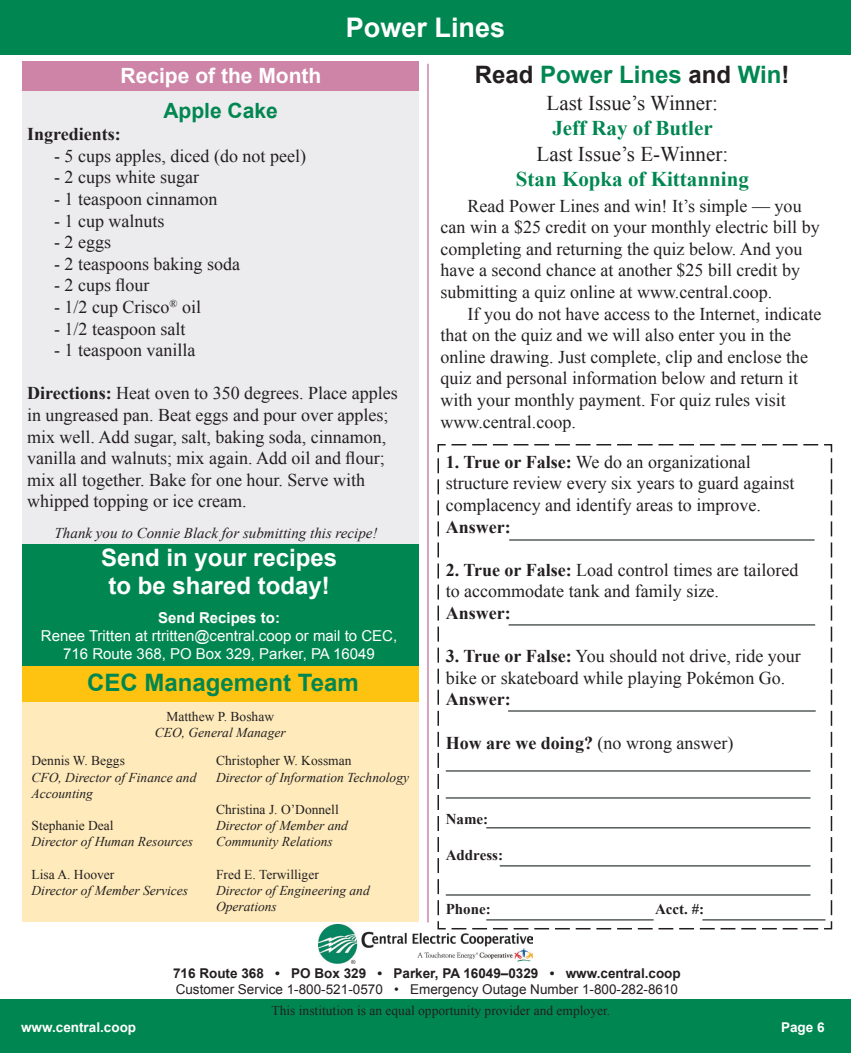
<style>
.page{position:relative;width:851px;height:1053px;background:#fff}
.page>*{position:absolute;margin:0;border:0;box-sizing:border-box;transform-origin:0 0}
.t1{font:700 27px "Arial";color:#fff}
.t2{font:700 24px "Arial";color:#008751}
.t3{font:700 24px "Arial";color:#fff}
.t4{font:21px "Times New Roman";color:#231f20}
.t5{font:700 21px "Times New Roman";color:#008751}
.t6{font:700 21px "Arial";color:#fff}
.t7{font:700 21px "Arial";color:#008751}
.t8{font:18px/21.6px "Times New Roman";color:#231f20}
.t9{font:700 18px "Times New Roman";color:#231f20}
.t10{font:15px "Arial";color:#fff}
.t11{font:italic 15px "Times New Roman";color:#231f20}
.t12{font:700 15px "Times New Roman";color:#231f20}
.t13{font:700 15px "Arial";color:#fff}
.t14{font:italic 13.5px/16.2px "Times New Roman";color:#231f20}
.t15{font:13.5px "Times New Roman";color:#231f20}
.t16{font:13.5px "Arial";color:#231f20}
.t17{font:700 13.5px "Arial";color:#231f20}
.t18{font:700 13.5px "Arial";color:#fff}
.s1{font-weight:700}
.s2{color:#231f20}
</style>
<div class="page">
<div style="left:22px;top:89px;width:396px;height:599px;background:#ecebed"></div>
<div style="left:0;top:0;width:850px;height:55px;background:#008751"></div>
<div style="left:0;top:1000px;width:850px;height:53px;background:#008751"></div>
<hr style="left:427px;top:64px;width:1px;height:858px;background:#cd84a7">
<img style="left:318px;top:924px;width:214px;height:39px">
<svg style="left:436px;top:444px;width:396px;height:486px"></svg>
<hr style="left:702px;top:920px;width:123px;height:1px;background:#000a0a">
<hr style="left:509px;top:540px;width:305px;height:1px;background:#000a0a">
<hr style="left:508px;top:625px;width:307px;height:1px;background:#000a0a">
<hr style="left:508px;top:711px;width:307px;height:1px;background:#000a0a">
<hr style="left:446px;top:771px;width:364px;height:1px;background:#000a0a">
<hr style="left:486px;top:828px;width:324px;height:1px;background:#000a0a">
<hr style="left:486px;top:920px;width:167px;height:1px;background:#000a0a">
<hr style="left:446px;top:798px;width:364px;height:1px;background:#000a0a">
<hr style="left:446px;top:895px;width:364px;height:1px;background:#000a0a">
<hr style="left:500px;top:866px;width:310px;height:1px;background:#000a0a">
<div style="left:22px;top:684px;width:396px;height:238px;background:#feeaba"></div>
<div style="left:22px;top:662px;width:396px;height:40px;background:#fec210"></div>
<div style="left:22px;top:62px;width:396px;height:29px;background:#cd84a7"></div>
<div style="left:22px;top:544px;width:396px;height:121px;background:#008751"></div>
<p class="t1" style="left:346px;top:9px;width:161px">Power Lines</p>
<p class="t6" style="left:121px;top:61px;width:202px">Recipe of the Month</p>
<p class="t7" style="left:163px;top:97px;width:116px">Apple Cake</p>
<p class="t9" style="left:27px;top:122px;width:95px">Ingredients:</p>
<p class="t8" style="left:54px;top:145px;width:253px">- 5 cups apples, diced (do not peel)</p>
<p class="t8" style="left:54px;top:166px;width:146px">- 2 cups white sugar</p>
<p class="t8" style="left:54px;top:188px;width:165px">- 1 teaspoon cinnamon</p>
<p class="t8" style="left:54px;top:209px;width:112px">- 1 cup walnuts</p>
<p class="t8" style="left:54px;top:231px;width:58px">- 2 eggs</p>
<p class="t8" style="left:54px;top:253px;width:187px">- 2 teaspoons baking soda</p>
<p class="t8" style="left:54px;top:274px;width:97px">- 2 cups flour</p>
<p class="t8" style="left:54px;top:296px;width:148px">- 1/2 cup Crisco<sup>®</sup> oil</p>
<p class="t8" style="left:54px;top:317px;width:133px">- 1/2 teaspoon salt</p>
<p class="t8" style="left:54px;top:339px;width:143px">- 1 teaspoon vanilla</p>
<p class="t8" style="left:27px;top:382px;width:372px"><span class="s1">Directions:</span> Heat oven to 350 degrees. Place apples in ungreased pan. Beat eggs and pour over apples; mix well. Add sugar, salt, baking soda, cinnamon,</p>
<p class="t8" style="left:27px;top:447px;width:359px">vanilla and walnuts; mix again. Add oil and flour; mix all together. Bake for one hour. Serve with whipped topping or ice cream.</p>
<p class="t11" style="left:55px;top:523px;width:324px">Thank you to Connie Black for submitting this recipe!</p>
<p class="t3" style="left:101px;top:541px;width:238px">Send in your recipes</p>
<p class="t3" style="left:108px;top:570px;width:223px">to be shared today!</p>
<p class="t13" style="left:158px;top:608px;width:123px">Send Recipes to:</p>
<p class="t10" style="left:41px;top:626px;width:358px">Renee Tritten at rtritten@central.coop or mail to CEC,</p>
<p class="t10" style="left:63px;top:644px;width:313px">716 Route 368, PO Box 329, Parker, PA 16049</p>
<p class="t2" style="left:87px;top:666px;width:273px">CEC Management Team</p>
<p class="t15" style="left:166px;top:708px;width:109px">Matthew P. Boshaw</p>
<p class="t14" style="left:155px;top:724px;width:132px">CEO, General Manager</p>
<p class="t15" style="left:32px;top:752px;width:95px">Dennis W. Beggs</p>
<p class="t14" style="left:32px;top:769px;width:166px">CFO, Director of Finance and<br>Accounting</p>
<p class="t15" style="left:32px;top:817px;width:84px">Stephanie Deal</p>
<p class="t14" style="left:32px;top:833px;width:163px">Director of Human Resources</p>
<p class="t15" style="left:32px;top:865px;width:84px">Lisa A. Hoover</p>
<p class="t14" style="left:32px;top:882px;width:158px">Director of Member Services</p>
<p class="t15" style="left:216px;top:752px;width:137px">Christopher W. Kossman</p>
<p class="t14" style="left:216px;top:769px;width:194px">Director of Information Technology</p>
<p class="t15" style="left:216px;top:800px;width:124px">Christina J. O’Donnell</p>
<p class="t14" style="left:216px;top:817px;width:133px">Director of Member and<br>Community Relations</p>
<p class="t15" style="left:216px;top:865px;width:104px">Fred E. Terwilliger</p>
<p class="t14" style="left:216px;top:882px;width:155px">Director of Engineering and<br>Operations</p>
<p class="t2" style="left:475px;top:59px;width:316px"><span class="s2">Read</span> Power Lines <span class="s2">and</span> Win<span class="s2">!</span></p>
<p class="t4" style="left:546px;top:89px;width:173px">Last Issue’s Winner:</p>
<p class="t5" style="left:552px;top:114px;width:162px">Jeff Ray of Butler</p>
<p class="t4" style="left:536px;top:139px;width:193px">Last Issue’s E-Winner:</p>
<p class="t5" style="left:516px;top:164px;width:234px">Stan Kopka of Kittanning</p>
<p class="t8" style="left:440px;top:194px;width:380px;text-indent:27px">Read Power Lines and win! It’s simple — you can win a $25 credit on your monthly electric bill by completing and returning the quiz below. And you have a second chance at another $25 bill credit by submitting a quiz online at www.central.coop.</p>
<p class="t8" style="left:440px;top:302px;width:382px;text-indent:27px">If you do not have access to the Internet, indicate that on the quiz and we will also enter you in the online drawing. Just complete, clip and enclose the quiz and personal information below and return it with your monthly payment. For quiz rules visit www.central.coop.</p>
<p class="t8" style="left:446px;top:451px;width:306px"><span class="s1">1. True or False:</span> We do an organizational</p>
<p class="t8" style="left:446px;top:472px;width:350px">structure review every six years to guard against complacency and identify areas to improve.</p>
<p class="t9" style="left:446px;top:514px;width:66px">Answer:</p>
<p class="t8" style="left:446px;top:559px;width:354px"><span class="s1">2. True or False:</span> Load control times are tailored to accommodate tank and family size.</p>
<p class="t9" style="left:446px;top:600px;width:66px">Answer:</p>
<p class="t8" style="left:446px;top:645px;width:356px"><span class="s1">3. True or False:</span> You should not drive, ride your bike or skateboard while playing Pokémon Go.</p>
<p class="t9" style="left:446px;top:687px;width:66px">Answer:</p>
<p class="t8" style="left:446px;top:731px;width:289px"><span class="s1">How are we doing?</span> (no wrong answer)</p>
<p class="t12" style="left:446px;top:809px;width:44px">Name:</p>
<p class="t12" style="left:446px;top:845px;width:59px">Address:</p>
<p class="t12" style="left:446px;top:899px;width:47px">Phone:</p>
<p class="t12" style="left:655px;top:899px;width:51px">Acct. #:</p>
<p class="t17" style="left:173px;top:964px;width:509px">716 Route 368 • PO Box 329 • Parker, PA 16049–0329 • www.central.coop</p>
<p class="t16" style="left:176px;top:981px;width:504px">Customer Service 1-800-521-0570 • Emergency Outage Number 1-800-282-8610</p>
<p class="t18" style="left:21px;top:1018px;width:117px">www.central.coop</p>
<p class="t15" style="left:271px;top:1002px;width:340px">This institution is an equal opportunity provider and employer.</p>
<p class="t18" style="left:781px;top:1018px;width:45px">Page 6</p>
</div>
